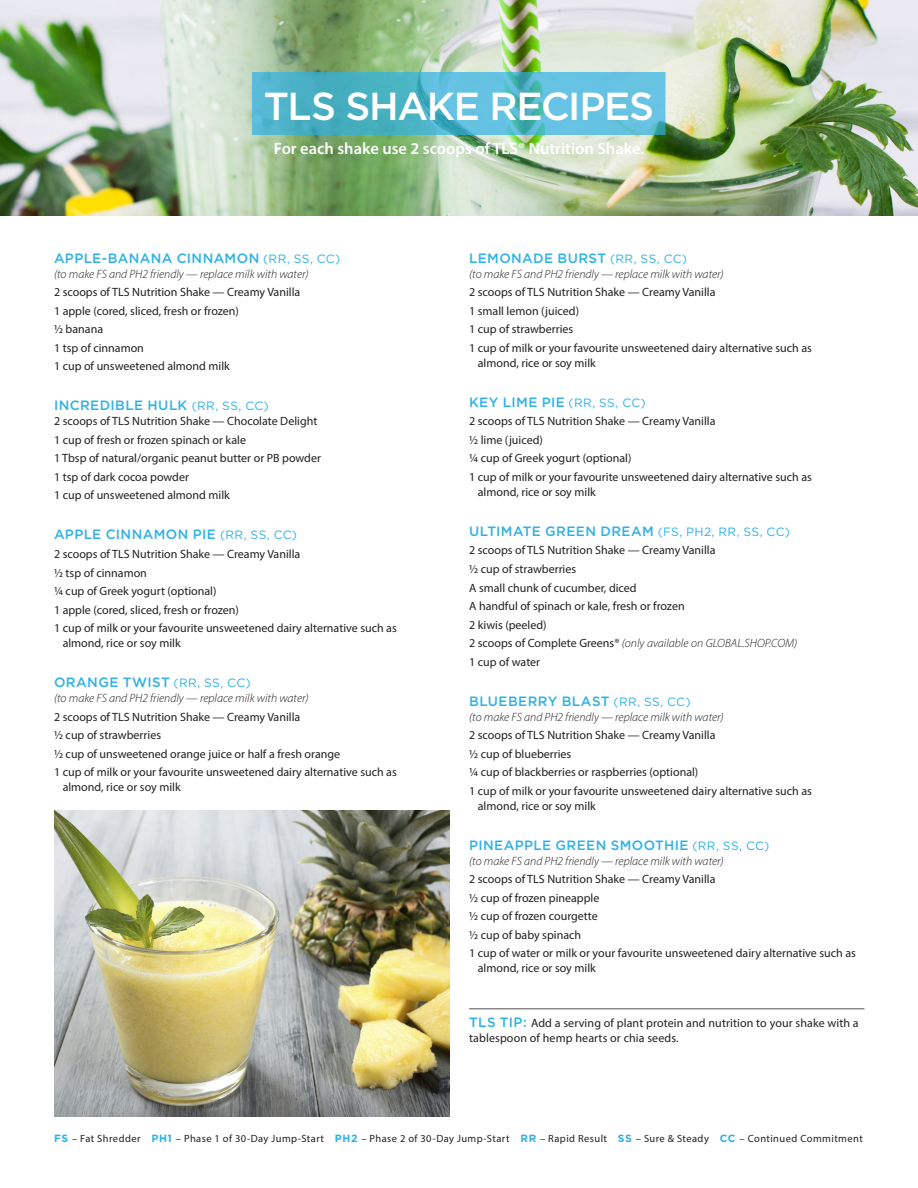
<style>
.page{position:relative;width:918px;height:1188px;background:#fff}
.page>*{position:absolute;margin:0;border:0;box-sizing:border-box;transform-origin:0 0}
.t1{font:500 39px "Gotham";letter-spacing:-.03em;color:#fff}
.t2{font:600 16.5px "Myriad Pro";color:#fff}
.t3{font:500 13.5px "Gotham";letter-spacing:.03em;color:#2fb1e6}
.t4{font:12px/15px "Myriad Pro";color:#231f20}
.t5{font:italic 300 12px "Myriad Pro";color:#231f20}
.t6{font:10.5px "Myriad Pro";letter-spacing:.04em;color:#231f20}
.s1{font-weight:400;font-size:12px}
.s2{font-weight:400;font-style:normal}
.s3{font-family:"Gotham";font-weight:500;font-size:13.5px;color:#2fb1e6}
.s4{font-family:"Gotham";font-weight:700;color:#2fb1e6}
</style>
<div class="page">
<img style="left:54px;top:810px;width:395px;height:307px">
<hr style="left:469px;top:1008px;width:395px;height:1px;background:#000">
<img style="left:0;top:0;width:918px;height:216px">
<svg style="left:253px;top:72px;width:412px;height:62px;background:#55b8d0"></svg>
<p class="t1" style="left:264px;top:84px;width:392px">TLS SHAKE RECIPES</p>
<p class="t2" style="left:274px;top:138px;width:372px">For each shake use 2 scoops of TLS® Nutrition Shake.</p>
<p class="t3" style="left:54px;top:250px;width:288px">APPLE-BANANA CINNAMON <span class="s1">(RR, SS, CC)</span></p>
<p class="t5" style="left:54px;top:267px;width:256px">(to make FS and PH2 friendly — replace milk with water)</p>
<p class="t4" style="left:54px;top:285px;width:248px">2 scoops of TLS Nutrition Shake — Creamy Vanilla</p>
<p class="t4" style="left:54px;top:303px;width:186px">1 apple (cored, sliced, fresh or frozen)</p>
<p class="t4" style="left:54px;top:322px;width:51px">½ banana</p>
<p class="t4" style="left:54px;top:340px;width:91px">1 tsp of cinnamon</p>
<p class="t4" style="left:54px;top:359px;width:177px">1 cup of unsweetened almond milk</p>
<p class="t3" style="left:54px;top:398px;width:216px">INCREDIBLE HULK <span class="s1">(RR, SS, CC)</span></p>
<p class="t4" style="left:54px;top:414px;width:265px">2 scoops of TLS Nutrition Shake — Chocolate Delight</p>
<p class="t4" style="left:54px;top:432px;width:194px">1 cup of fresh or frozen spinach or kale</p>
<p class="t4" style="left:54px;top:451px;width:268px">1 Tbsp of natural/organic peanut butter or PB powder</p>
<p class="t4" style="left:54px;top:469px;width:136px">1 tsp of dark cocoa powder</p>
<p class="t4" style="left:54px;top:488px;width:177px">1 cup of unsweetened almond milk</p>
<p class="t3" style="left:54px;top:527px;width:245px">APPLE CINNAMON PIE <span class="s1">(RR, SS, CC)</span></p>
<p class="t4" style="left:54px;top:546px;width:248px">2 scoops of TLS Nutrition Shake — Creamy Vanilla</p>
<p class="t4" style="left:54px;top:565px;width:94px">½ tsp of cinnamon</p>
<p class="t4" style="left:54px;top:583px;width:164px">¼ cup of Greek yogurt (optional)</p>
<p class="t4" style="left:54px;top:602px;width:186px">1 apple (cored, sliced, fresh or frozen)</p>
<p class="t4" style="left:63px;top:620px;width:336px;text-indent:-9px">1 cup of milk or your favourite unsweetened dairy alternative such as almond, rice or soy milk</p>
<p class="t3" style="left:54px;top:675px;width:198px">ORANGE TWIST <span class="s1">(RR, SS, CC)</span></p>
<p class="t5" style="left:54px;top:691px;width:256px">(to make FS and PH2 friendly — replace milk with water)</p>
<p class="t4" style="left:54px;top:709px;width:248px">2 scoops of TLS Nutrition Shake — Creamy Vanilla</p>
<p class="t4" style="left:54px;top:727px;width:109px">½ cup of strawberries</p>
<p class="t4" style="left:54px;top:746px;width:288px">½ cup of unsweetened orange juice or half a fresh orange</p>
<p class="t4" style="left:63px;top:764px;width:336px;text-indent:-9px">1 cup of milk or your favourite unsweetened dairy alternative such as almond, rice or soy milk</p>
<p class="t3" style="left:469px;top:250px;width:220px">LEMONADE BURST <span class="s1">(RR, SS, CC)</span></p>
<p class="t5" style="left:469px;top:267px;width:256px">(to make FS and PH2 friendly — replace milk with water)</p>
<p class="t4" style="left:469px;top:285px;width:248px">2 scoops of TLS Nutrition Shake — Creamy Vanilla</p>
<p class="t4" style="left:469px;top:303px;width:112px">1 small lemon (juiced)</p>
<p class="t4" style="left:469px;top:322px;width:106px">1 cup of strawberries</p>
<p class="t4" style="left:478px;top:340px;width:336px;text-indent:-9px">1 cup of milk or your favourite unsweetened dairy alternative such as almond, rice or soy milk</p>
<p class="t3" style="left:469px;top:394px;width:178px">KEY LIME PIE <span class="s1">(RR, SS, CC)</span></p>
<p class="t4" style="left:469px;top:414px;width:248px">2 scoops of TLS Nutrition Shake — Creamy Vanilla</p>
<p class="t4" style="left:469px;top:432px;width:75px">½ lime (juiced)</p>
<p class="t4" style="left:469px;top:451px;width:164px">¼ cup of Greek yogurt (optional)</p>
<p class="t4" style="left:478px;top:469px;width:336px;text-indent:-9px">1 cup of milk or your favourite unsweetened dairy alternative such as almond, rice or soy milk</p>
<p class="t3" style="left:469px;top:524px;width:322px">ULTIMATE GREEN DREAM <span class="s1">(FS, PH2, RR, SS, CC)</span></p>
<p class="t4" style="left:469px;top:543px;width:248px">2 scoops of TLS Nutrition Shake — Creamy Vanilla</p>
<p class="t4" style="left:469px;top:561px;width:109px">1/2 cup of strawberries</p>
<p class="t4" style="left:469px;top:580px;width:169px">A small chunk of cucumber, diced</p>
<p class="t4" style="left:469px;top:598px;width:217px">A handful of spinach or kale, fresh or frozen</p>
<p class="t4" style="left:469px;top:617px;width:79px">2 kiwis (peeled)</p>
<p class="t5" style="left:469px;top:636px;width:330px"><span class="s2">2 scoops of Complete Greens®</span> (only available on GLOBAL.SHOP.COM)</p>
<p class="t4" style="left:469px;top:654px;width:73px">1 cup of water</p>
<p class="t3" style="left:469px;top:693px;width:223px">BLUEBERRY BLAST <span class="s1">(RR, SS, CC)</span></p>
<p class="t5" style="left:469px;top:709px;width:256px">(to make FS and PH2 friendly — replace milk with water)</p>
<p class="t4" style="left:469px;top:727px;width:248px">2 scoops of TLS Nutrition Shake — Creamy Vanilla</p>
<p class="t4" style="left:469px;top:746px;width:104px">1/2 cup of blueberries</p>
<p class="t4" style="left:469px;top:764px;width:231px">¼ cup of blackberries or raspberries (optional)</p>
<p class="t4" style="left:478px;top:783px;width:336px;text-indent:-9px">1 cup of milk or your favourite unsweetened dairy alternative such as almond, rice or soy milk</p>
<p class="t3" style="left:469px;top:837px;width:302px">PINEAPPLE GREEN SMOOTHIE <span class="s1">(RR, SS, CC)</span></p>
<p class="t5" style="left:469px;top:853px;width:256px">(to make FS and PH2 friendly — replace milk with water)</p>
<p class="t4" style="left:469px;top:871px;width:248px">2 scoops of TLS Nutrition Shake — Creamy Vanilla</p>
<p class="t4" style="left:469px;top:890px;width:132px">½ cup of frozen pineapple</p>
<p class="t4" style="left:469px;top:908px;width:130px">½ cup of frozen courgette</p>
<p class="t4" style="left:469px;top:927px;width:114px">½ cup of baby spinach</p>
<p class="t4" style="left:478px;top:945px;width:380px;text-indent:-9px">1 cup of water or milk or your favourite unsweetened dairy alternative such as almond, rice or soy milk</p>
<p class="t4" style="left:469px;top:1015px;width:391px"><span class="s3">TLS TIP:</span> Add a serving of plant protein and nutrition to your shake with a tablespoon of hemp hearts or chia seeds.</p>
<p class="t6" style="left:54px;top:1132px;width:810px"><span class="s4">FS</span> – Fat Shredder <span class="s4">PH1</span> – Phase 1 of 30-Day Jump-Start <span class="s4">PH2</span> – Phase 2 of 30-Day Jump-Start <span class="s4">RR</span> – Rapid Result <span class="s4">SS</span> – Sure &amp; Steady <span class="s4">CC</span> – Continued Commitment</p>
</div>
